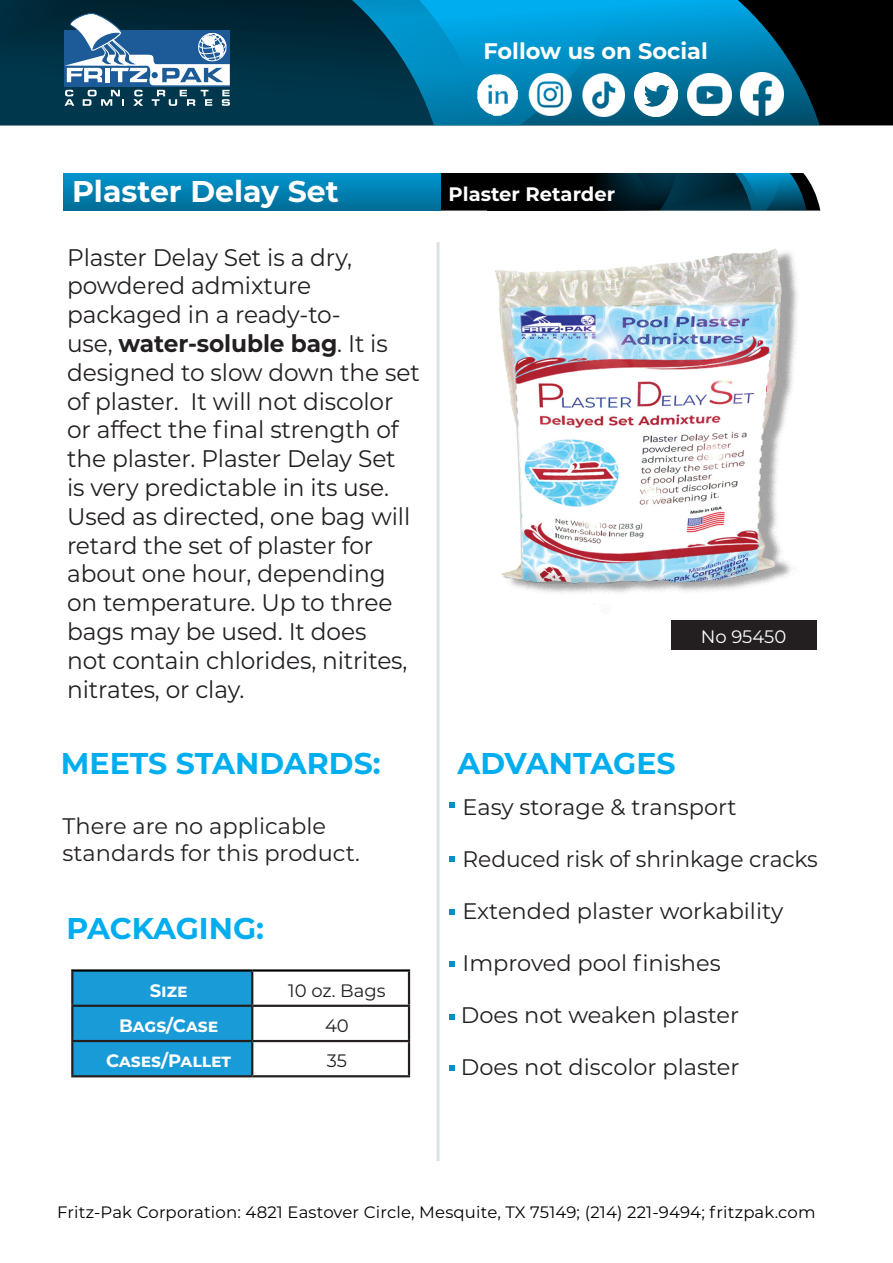
<style>
.page{position:relative;width:893px;height:1263px;background:#fff}
.page>*{position:absolute;margin:0;border:0;box-sizing:border-box;transform-origin:0 0}
.Product_Descriptions{font:700 30px "Montserrat";color:#00aeef}
.Product_Name_1{font:700 30px "Montserrat";color:#fff}
.Product_Name_1-2{font:700 30px "Montserrat";color:#00aeef}
.Product_Descriptions-2{font:24px/28.8px "Montserrat";letter-spacing:-.005em;color:#231f20}
.Product_Descriptions-3{font:22.5px/27px "Montserrat";color:#231f20}
.t1{font:700 22.5px "Montserrat";color:#fff}
.Product_Name_2{font:700 19.5px "Montserrat";color:#fff}
.Product_Name_1-3{font:700 18px "Montserrat";color:#fff}
.Product_Name_1-4{font:18px "Montserrat";color:#231f20}
.Product_Name_1-5{font:700 18px "Montserrat";color:#fffefc}
.Other_Small_Descript{font:18px "Montserrat";color:#fff}
.t2{font:16.5px "Montserrat";letter-spacing:.01em;color:#000}
.s1{font-weight:700}
</style>
<div class="page">
<div style="left:820px;top:0;width:73px;height:125px;background:#000"></div>
<svg style="left:622px;top:0;width:198px;height:125px;background:#00658b"></svg>
<svg style="left:0;top:0;width:622px;height:125px;background:#006d96"></svg>
<svg style="left:0;top:0;width:479px;height:103px;background:#004762"></svg>
<img style="left:495px;top:248px;width:303px;height:357px">
<div style="left:671px;top:620px;width:145px;height:29px;background:#231f20"></div>
<img style="left:475px;top:73px;width:43px;height:43px">
<img style="left:528px;top:73px;width:44px;height:43px">
<img style="left:581px;top:73px;width:44px;height:43px">
<img style="left:634px;top:73px;width:44px;height:43px">
<img style="left:688px;top:73px;width:43px;height:43px">
<img style="left:740px;top:72px;width:44px;height:43px">
<svg style="left:449px;top:802px;width:6px;height:6px"></svg>
<svg style="left:449px;top:856px;width:6px;height:6px"></svg>
<svg style="left:449px;top:909px;width:6px;height:6px"></svg>
<svg style="left:449px;top:961px;width:6px;height:6px"></svg>
<svg style="left:449px;top:1014px;width:6px;height:6px"></svg>
<svg style="left:449px;top:1065px;width:6px;height:6px"></svg>
<div style="left:73px;top:972px;width:178px;height:103px;background:#199bd8"></div>
<hr style="left:71px;top:972px;width:2px;height:33px;background:#231f20">
<hr style="left:251px;top:972px;width:2px;height:33px;background:#231f20">
<hr style="left:408px;top:972px;width:2px;height:33px;background:#231f20">
<hr style="left:71px;top:1005px;width:181px;height:2px;background:#231f20">
<hr style="left:71px;top:1007px;width:2px;height:33px;background:#231f20">
<hr style="left:252px;top:1005px;width:158px;height:2px;background:#231f20">
<hr style="left:251px;top:1007px;width:2px;height:33px;background:#231f20">
<hr style="left:408px;top:1007px;width:2px;height:33px;background:#231f20">
<hr style="left:71px;top:1040px;width:181px;height:2px;background:#231f20">
<hr style="left:71px;top:1042px;width:2px;height:33px;background:#231f20">
<hr style="left:252px;top:1040px;width:158px;height:2px;background:#231f20">
<hr style="left:251px;top:1042px;width:2px;height:33px;background:#231f20">
<hr style="left:408px;top:1042px;width:2px;height:33px;background:#231f20">
<hr style="left:71px;top:1075px;width:181px;height:2px;background:#231f20">
<hr style="left:252px;top:1075px;width:158px;height:2px;background:#231f20">
<hr style="left:71px;top:969px;width:181px;height:3px;background:#000">
<hr style="left:252px;top:969px;width:158px;height:3px;background:#000">
<svg style="left:440px;top:173px;width:380px;height:38px;background:#0d3c4d"></svg>
<svg style="left:487px;top:173px;width:237px;height:38px;background:#00141b"></svg>
<hr style="left:437px;top:242px;width:3px;height:919px;background:#bcccd5">
<div style="left:64px;top:173px;width:376px;height:38px;background:linear-gradient(to bottom,#0095ce,#006d97)"></div>
<svg style="left:64px;top:11px;width:166px;height:95px"></svg>
<p class="t1" style="left:483px;top:35px;width:226px">Follow us on Social</p>
<p class="Product_Name_1" style="left:72px;top:170px;width:268px">Plaster Delay Set</p>
<p class="Product_Name_2" style="left:449px;top:180px;width:168px">Plaster Retarder</p>
<p class="Product_Descriptions-2" style="left:67px;top:242px;width:354px">Plaster Delay Set is a dry, powdered admixture packaged in a ready-to-<br>use, <span class="s1">water-soluble bag</span>. It is designed to slow down the set of plaster. It will not discolor or affect the final strength of the plaster. Plaster Delay Set<br>is very predictable in its use.<br>Used as directed, one bag will retard the set of plaster for about one hour, depending on temperature. Up to three bags may be used. It does<br>not contain chlorides, nitrites, nitrates, or clay.</p>
<p class="Product_Descriptions" style="left:61px;top:742px;width:321px">MEETS STANDARDS:</p>
<p class="Product_Name_1-2" style="left:458px;top:742px;width:220px">ADVANTAGES</p>
<p class="Other_Small_Descript" style="left:701px;top:624px;width:87px">No 95450</p>
<p class="Product_Descriptions-3" style="left:63px;top:812px;width:299px">There are no applicable standards for this product.</p>
<p class="Product_Descriptions" style="left:67px;top:906px;width:199px">PACKAGING:</p>
<p class="Product_Name_1-3" style="left:150px;top:977px;width:39px">Size</p>
<p class="Product_Name_1-4" style="left:288px;top:978px;width:99px">10 oz. Bags</p>
<p class="Product_Name_1-3" style="left:119px;top:1013px;width:100px">Bags/Case</p>
<p class="Product_Name_1-4" style="left:325px;top:1013px;width:25px">40</p>
<p class="Product_Name_1-5" style="left:106px;top:1048px;width:127px">Cases/Pallet</p>
<p class="Product_Name_1-4" style="left:327px;top:1049px;width:22px">35</p>
<p class="Product_Descriptions-3" style="left:463px;top:793px;width:276px">Easy storage &amp; transport</p>
<p class="Product_Descriptions-3" style="left:463px;top:845px;width:357px">Reduced risk of shrinkage cracks</p>
<p class="Product_Descriptions-3" style="left:463px;top:897px;width:322px">Extended plaster workability</p>
<p class="Product_Descriptions-3" style="left:463px;top:949px;width:260px">Improved pool finishes</p>
<p class="Product_Descriptions-3" style="left:461px;top:1001px;width:280px">Does not weaken plaster</p>
<p class="Product_Descriptions-3" style="left:461px;top:1053px;width:280px">Does not discolor plaster</p>
<p class="t2" style="left:57px;top:1200px;width:760px">Fritz-Pak Corporation: 4821 Eastover Circle, Mesquite, TX 75149; (214) 221-9494; fritzpak.com</p>
</div>
